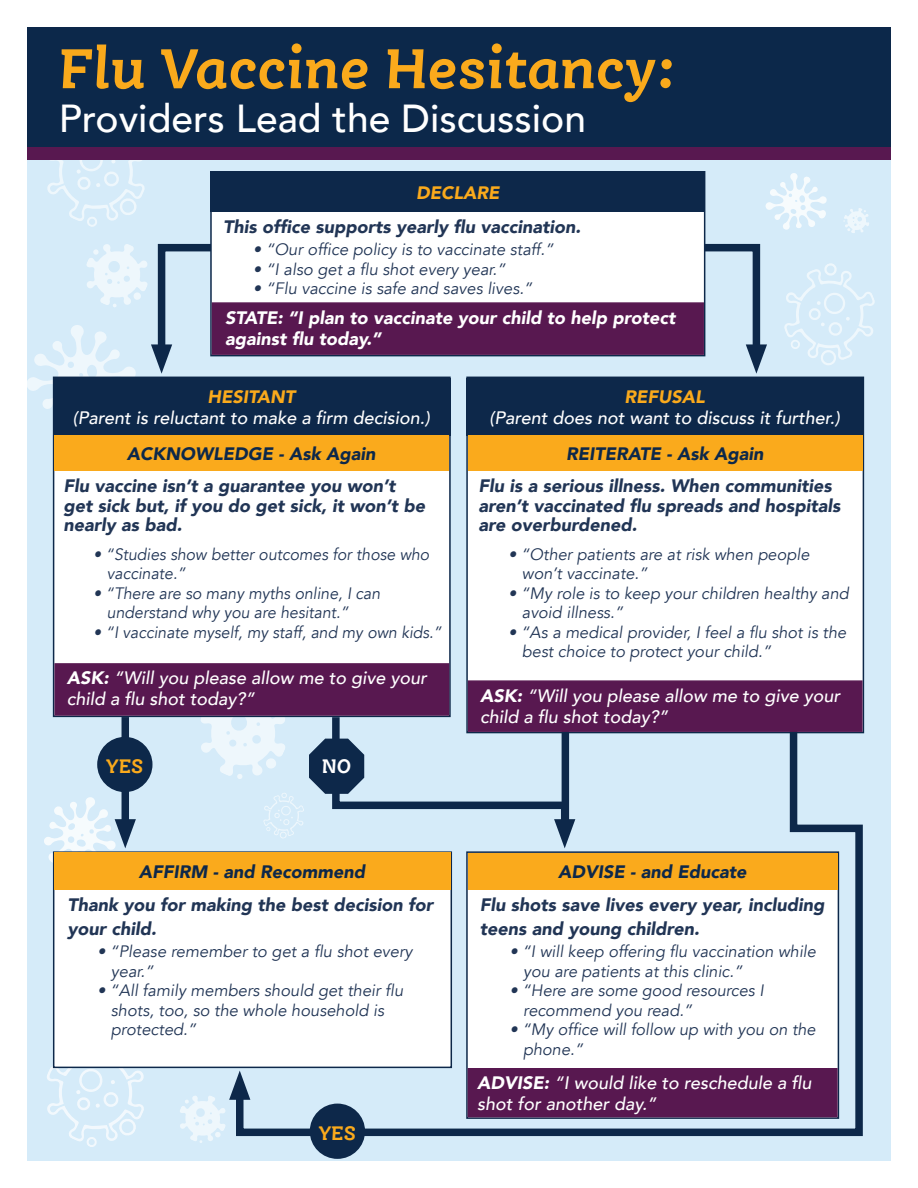
<style>
.page{position:relative;width:918px;height:1188px;background:#fff}
.page>*{position:absolute;margin:0;border:0;box-sizing:border-box;transform-origin:0 0}
.t1{font:italic 700 60px "Ernestine Pro";color:#faaa1c}
.t2{font:500 39px "Avenir";color:#fff}
.t3{font:italic 700 21px "Ernestine Pro";color:#faaa1c}
.t4{font:italic 700 21px "Ernestine Pro";color:#fff}
.t5{font:italic 900 18px/19.5px "Avenir";color:#213555}
.t6{font:italic 500 18px/21px "Avenir";color:#fff}
.t7{font:italic 900 18px "Avenir";color:#0d284a}
.t8{font:italic 900 18px/21px "Avenir";color:#fff}
.t9{font:italic 900 18px "Avenir";color:#faaa1c}
.t10{font:italic 16.5px/19.5px "Avenir";color:#213555}
.t11{font:italic 16.5px/19.5px "Avenir";color:#213555;scale:.96 1}
.s1{font-weight:900}
</style>
<div class="page">
<div style="left:27px;top:27px;width:864px;height:1134px;background:#d5ebf9"></div>
<svg style="left:765px;top:173px;width:62px;height:57px"></svg>
<svg style="left:47px;top:1043px;width:98px;height:104px"></svg>
<svg style="left:784px;top:263px;width:91px;height:102px"></svg>
<svg style="left:47px;top:160px;width:98px;height:67px"></svg>
<div style="left:27px;top:40px;width:864px;height:120px;background:#581850"></div>
<div style="left:27px;top:27px;width:864px;height:120px;background:#0c284a"></div>
<svg style="left:27px;top:243px;width:246px;height:184px"></svg>
<svg style="left:645px;top:240px;width:122px;height:134px"></svg>
<div style="left:210px;top:171px;width:495px;height:185px;background:#fff;border:2px solid #0d284a"></div>
<div style="left:210px;top:171px;width:495px;height:41px;background:#0d284a"></div>
<div style="left:212px;top:302px;width:492px;height:53px;background:#581850;border:2px solid #581850"></div>
<div style="left:53px;top:377px;width:398px;height:340px;background:#fff;border:2px solid #0d284a"></div>
<div style="left:53px;top:378px;width:398px;height:58px;background:#0d284a"></div>
<div style="left:54px;top:436px;width:395px;height:35px;background:#faaa1c"></div>
<div style="left:54px;top:663px;width:395px;height:53px;background:#581850;border:2px solid #581850"></div>
<div style="left:466px;top:377px;width:398px;height:356px;background:#fff;border:2px solid #0d284a"></div>
<div style="left:122px;top:717px;width:7px;height:114px;background:#0d284a"></div>
<svg style="left:44px;top:797px;width:92px;height:74px"></svg>
<div style="left:97px;top:737px;width:55px;height:55px;background:#0d284a;border-radius:50%"></div>
<div style="left:53px;top:851px;width:399px;height:217px;background:#fff;border:2px solid #0d284a"></div>
<div style="left:54px;top:853px;width:397px;height:37px;background:#faaa1c"></div>
<svg style="left:232px;top:723px;width:633px;height:416px"></svg>
<div style="left:310px;top:1104px;width:55px;height:55px;background:#0d284a;border-radius:50%"></div>
<svg style="left:180px;top:1071px;width:70px;height:72px"></svg>
<svg style="left:844px;top:208px;width:25px;height:25px"></svg>
<svg style="left:200px;top:690px;width:375px;height:158px"></svg>
<div style="left:466px;top:378px;width:398px;height:58px;background:#0d284a"></div>
<div style="left:468px;top:436px;width:395px;height:35px;background:#faaa1c"></div>
<div style="left:468px;top:680px;width:395px;height:52px;background:#581850;border:2px solid #581850"></div>
<p class="t1" style="left:59px;top:30px;width:620px">Flu Vaccine Hesitancy:</p>
<p class="t2" style="left:59px;top:84px;width:529px">Providers Lead the Discussion</p>
<p class="t9" style="left:416px;top:178px;width:85px">DECLARE</p>
<p class="t5" style="left:223px;top:217px;width:359px">This office supports yearly flu vaccination.</p>
<p class="t10" style="left:253px;top:240px;width:302px">• “Our office policy is to vaccinate staff.”</p>
<p class="t10" style="left:253px;top:260px;width:254px">• “I also get a flu shot every year.”</p>
<p class="t10" style="left:253px;top:279px;width:281px">• “Flu vaccine is safe and saves lives.”</p>
<p class="t8" style="left:225px;top:307px;width:452px">STATE: “I plan to vaccinate your child to help protect against flu today.”</p>
<p class="t9" style="left:207px;top:381px;width:89px">HESITANT</p>
<p class="t6" style="left:73px;top:407px;width:359px">(Parent is reluctant to make a firm decision.)</p>
<p class="t7" style="left:127px;top:439px;width:250px">ACKNOWLEDGE - Ask Again</p>
<p class="t5" style="left:63px;top:476px;width:363px">Flu vaccine isn’t a guarantee you won’t get sick but, if you do get sick, it won’t be nearly as bad.</p>
<p class="t11" style="left:107px;top:545px;width:337px;text-indent:-13px">• “Studies show better outcomes for those who vaccinate.”</p>
<p class="t11" style="left:107px;top:584px;width:286px;text-indent:-13px">• “There are so many myths online, I can understand why you are hesitant.”</p>
<p class="t11" style="left:93px;top:623px;width:364px">• “I vaccinate myself, my staff, and my own kids.”</p>
<p class="t6" style="left:67px;top:668px;width:362px"><span class="s1">ASK:</span> “Will you please allow me to give your child a flu shot today?”</p>
<p class="t3" style="left:106px;top:753px;width:39px">YES</p>
<p class="t4" style="left:322px;top:752px;width:31px">NO</p>
<p class="t9" style="left:625px;top:381px;width:82px">REFUSAL</p>
<p class="t6" style="left:490px;top:407px;width:352px">(Parent does not want to discuss it further.)</p>
<p class="t7" style="left:566px;top:439px;width:199px">REITERATE - Ask Again</p>
<p class="t5" style="left:478px;top:476px;width:364px">Flu is a serious illness. When communities aren’t vaccinated flu spreads and hospitals are overburdened.</p>
<p class="t10" style="left:522px;top:545px;width:289px;text-indent:-13px">• “Other patients are at risk when people won’t vaccinate.”</p>
<p class="t10" style="left:522px;top:584px;width:328px;text-indent:-13px">• “My role is to keep your children healthy and avoid illness.”</p>
<p class="t10" style="left:522px;top:623px;width:326px;text-indent:-13px">• “As a medical provider, I feel a flu shot is the best choice to protect your child.”</p>
<p class="t6" style="left:480px;top:685px;width:362px"><span class="s1">ASK:</span> “Will you please allow me to give your child a flu shot today?”</p>
<p class="t7" style="left:139px;top:857px;width:228px">AFFIRM - and Recommend</p>
<p class="t5" style="left:67px;top:892px;width:367px;line-height:24px">Thank you for making the best decision for your child.</p>
<p class="t10" style="left:111px;top:942px;width:303px;text-indent:-13px">• “Please remember to get a flu shot every year.”</p>
<p class="t10" style="left:111px;top:981px;width:294px;text-indent:-14px">• “All family members should get their flu shots, too, so the whole household is protected.”</p>
<p class="t3" style="left:319px;top:1119px;width:39px">YES</p>
<p class="t7" style="left:558px;top:857px;width:190px">ADVISE - and Educate</p>
<p class="t5" style="left:480px;top:892px;width:346px;line-height:24px">Flu shots save lives every year, including teens and young children.</p>
<p class="t10" style="left:523px;top:942px;width:294px;text-indent:-13px">• “I will keep offering flu vaccination while you are patients at this clinic.”</p>
<p class="t10" style="left:523px;top:981px;width:242px;text-indent:-13px">• “Here are some good resources I recommend you read.”</p>
<p class="t10" style="left:523px;top:1020px;width:294px;text-indent:-13px">• “My office will follow up with you on the phone.”</p>
<p class="t6" style="left:477px;top:1073px;width:336px"><span class="s1">ADVISE:</span> “I would like to reschedule a flu shot for another day.”</p>
</div>
